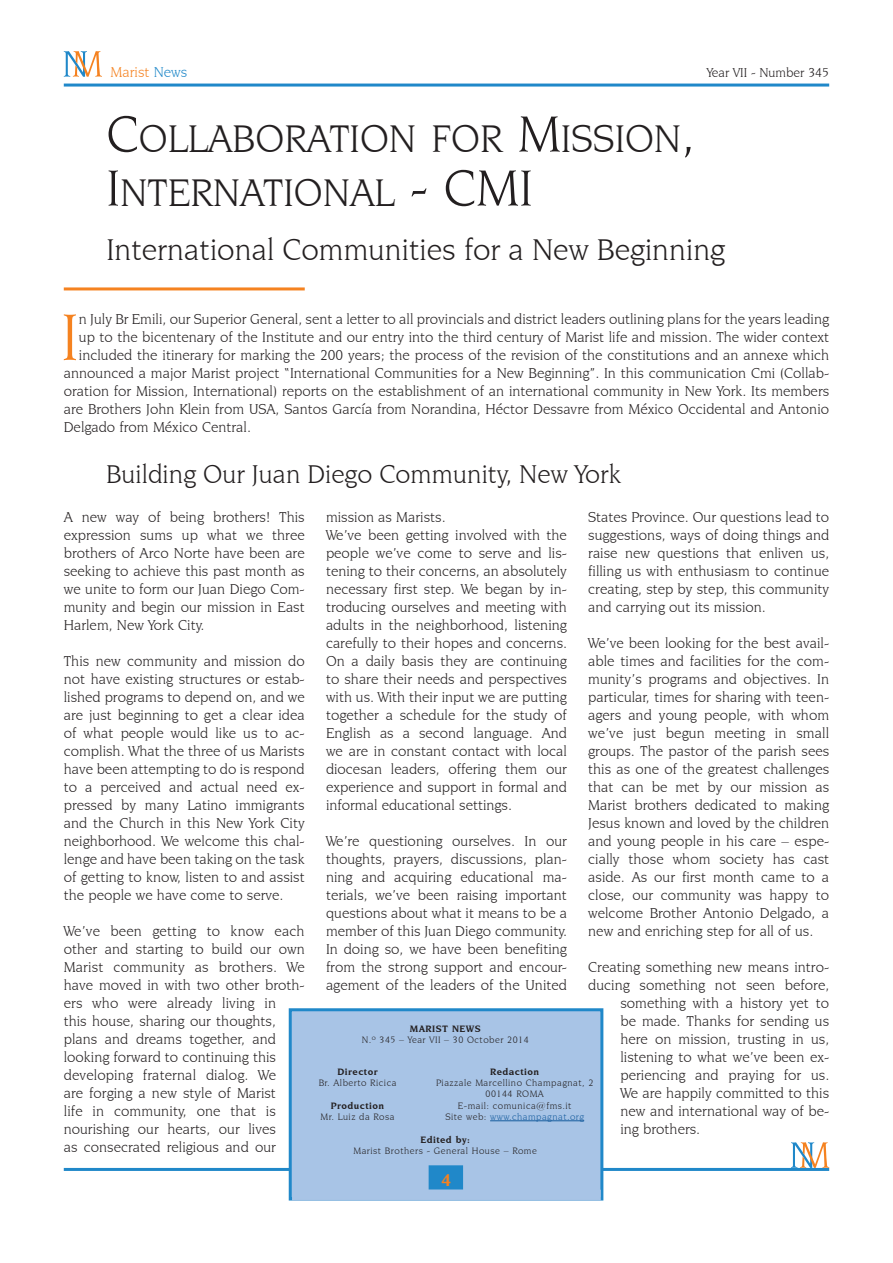
<style>
.page{position:relative;width:893px;height:1263px;background:#fff}
.page>*{position:absolute;margin:0;border:0;box-sizing:border-box;transform-origin:0 0}
.paragrafo4ComMaiuscu{font:70.2px "Novarese IT Cby BT";color:#f58220}
.Titolo{font:40.5px "Novarese IT Cby BT";color:#231f20}
.Sottotitolo{font:31.5px "Novarese IT Cby BT";color:#231f20}
.Sottotitolo-2{font:27px "Novarese IT Cby BT";color:#231f20}
.Normale{font:700 18px "Novarese IT Cby BT";color:#f58220}
.paragrafo4{font:15px/18px "Novarese IT Cby BT";color:#231f20;text-align:justify}
.paragrafo4ComMaiuscu-2{font:15px "Novarese IT Cby BT";color:#231f20}
.paragrafoSemDopo{font:15px/18px "Novarese IT Cby BT";color:#231f20}
.Normale-2{font:15px "Novarese IT Cby BT";color:#f58220}
.Normale-3{font:13.5px "Novarese IT Cby BT";color:#231f20}
.Normale-4{font:9.75px "Novarese IT Cby BT";letter-spacing:.05em;color:#231f20}
.Normale-5{font:700 9.75px "Novarese IT Cby BT";letter-spacing:.05em;color:#231f20}
.Normale-6{font:9.75px "Novarese IT Cby BT";letter-spacing:.05em;color:#175d9e}
.s1{color:#2088c9}
.s2{font-size:54px}
.s3{color:#231f20}
</style>
<div class="page">
<hr style="left:64px;top:84px;width:765px;height:3px;background:#2088c9">
<svg style="left:64px;top:51px;width:38px;height:26px"></svg>
<svg style="left:791px;top:1142px;width:38px;height:26px"></svg>
<hr style="left:64px;top:1168px;width:765px;height:3px;background:#2088c9">
<div style="left:289px;top:1008px;width:314px;height:192px;background:#a8c4e6;border:3px solid #2088c9"></div>
<div style="left:429px;top:1165px;width:34px;height:25px;background:#2088c9;border:3px solid #2088c9"></div>
<div style="left:292px;top:1190px;width:309px;height:10px;background:#a8c4e6"></div>
<hr style="left:490px;top:1120px;width:94px;height:1px;background:#175d9e">
<hr style="left:64px;top:287px;width:241px;height:3px;background:#f58220">
<p class="Normale-2" style="left:111px;top:63px;width:78px">Marist <span class="s1">News</span></p>
<p class="Normale-3" style="left:707px;top:64px;width:124px">Year VII - Number 345</p>
<p class="Titolo" style="left:106px;top:114px;width:590px"><span class="s2">C</span>OLLABORATION FOR <span class="s2">M</span>ISSION<span class="s2">,</span></p>
<p class="Titolo" style="left:106px;top:168px;width:398px"><span class="s2">I</span>NTERNATIONAL <span class="s2">- CMI</span></p>
<p class="Sottotitolo" style="left:106px;top:231px;width:620px">International Communities for a New Beginning</p>
<p class="paragrafo4ComMaiuscu" style="left:61px;top:295px;width:20px">I</p>
<p class="paragrafo4ComMaiuscu-2" style="left:79px;top:310px;width:752px">n July Br Emili, our Superior General, sent a letter to all provincials and district leaders outlining plans for the years leading</p>
<p class="paragrafo4ComMaiuscu-2" style="left:79px;top:328px;width:752px">up to the bicentenary of the Institute and our entry into the third century of Marist life and mission. The wider context</p>
<p class="paragrafo4ComMaiuscu-2" style="left:79px;top:346px;width:752px">included the itinerary for marking the 200 years; the process of the revision of the constitutions and an annexe which</p>
<p class="paragrafo4ComMaiuscu-2" style="left:64px;top:364px;width:767px">announced a major Marist project “International Communities for a New Beginning”. In this communication Cmi (Collab-</p>
<p class="paragrafo4ComMaiuscu-2" style="left:64px;top:382px;width:767px">oration for Mission, International) reports on the establishment of an international community in New York. Its members</p>
<p class="paragrafo4ComMaiuscu-2" style="left:64px;top:400px;width:767px">are Brothers John Klein from USA, Santos García from Norandina, Héctor Dessavre from México Occidental and Antonio</p>
<p class="paragrafo4ComMaiuscu-2" style="left:64px;top:418px;width:189px">Delgado from México Central.</p>
<p class="Sottotitolo-2" style="left:106px;top:458px;width:516px">Building Our Juan Diego Community, New York</p>
<p class="paragrafo4" style="left:64px;top:508px;width:242px">A new way of being brothers! This expression sums up what we three brothers of Arco Norte have been are seeking to achieve this past month as we unite to form our Juan Diego Com&shy;munity and begin our mission in East Harlem, New York City.</p>
<p class="paragrafo4" style="left:64px;top:652px;width:242px">This new community and mission do not have existing structures or estab&shy;lished programs to depend on, and we are just beginning to get a clear idea of what people would like us to ac&shy;complish. What the three of us Marists have been attempting to do is respond to a perceived and actual need ex&shy;pressed by many Latino immigrants and the Church in this New York City neighborhood. We welcome this chal&shy;lenge and have been taking on the task of getting to know, listen to and assist the people we have come to serve.</p>
<p class="paragrafoSemDopo" style="left:64px;top:922px;width:242px">We’ve been getting to know each other and starting to build our own<br>Marist community as brothers. We have moved in with two other broth&shy;ers who were already living in<br>this house, sharing our thoughts, plans and dreams together, and looking forward to continuing this developing fraternal dialog. We<br>are forging a new style of Marist<br>life in community, one that is nourishing our hearts, our lives<br>as consecrated religious and our</p>
<p class="paragrafo4" style="left:588px;top:508px;width:242px">States Province. Our questions lead to suggestions, ways of doing things and raise new questions that enliven us, filling us with enthusiasm to continue creating, step by step, this community and carrying out its mission.</p>
<p class="paragrafo4" style="left:588px;top:634px;width:242px">We’ve been looking for the best avail&shy;able times and facilities for the com&shy;munity’s programs and objectives. In particular, times for sharing with teen&shy;agers and young people, with whom we’ve just begun meeting in small groups. The pastor of the parish sees this as one of the greatest challenges that can be met by our mission as Marist brothers dedicated to making Jesus known and loved by the children and young people in his care – espe&shy;cially those whom society has cast aside. As our first month came to a close, our community was happy to welcome Brother Antonio Delgado, a new and enriching step for all of us.</p>
<p class="paragrafo4" style="left:588px;top:958px;width:242px">Creating something new means intro-</p>
<p class="paragrafo4" style="left:588px;top:976px;width:243px">ducing something not seen before,</p>
<p class="paragrafo4" style="left:620px;top:994px;width:210px">something with a history yet to</p>
<p class="paragrafo4" style="left:620px;top:1012px;width:210px">be made. Thanks for sending us</p>
<p class="paragrafo4" style="left:620px;top:1030px;width:210px">here on mission, trusting in us,</p>
<p class="paragrafo4" style="left:620px;top:1048px;width:210px">listening to what we’ve been ex-</p>
<p class="paragrafo4" style="left:620px;top:1066px;width:210px">periencing and praying for us.</p>
<p class="paragrafo4" style="left:620px;top:1084px;width:210px">We are happily committed to this</p>
<p class="paragrafo4" style="left:620px;top:1102px;width:210px">new and international way of be-</p>
<p class="paragrafo4" style="left:620px;top:1120px;width:81px">ing brothers.</p>
<p class="paragrafoSemDopo" style="left:326px;top:508px;width:121px">mission as Marists.</p>
<p class="paragrafo4" style="left:326px;top:526px;width:242px">We’ve been getting involved with the people we’ve come to serve and lis&shy;tening to their concerns, an absolutely necessary first step. We began by in&shy;troducing ourselves and meeting with adults in the neighborhood, listening carefully to their hopes and concerns.<br>On a daily basis they are continuing to share their needs and perspectives with us. With their input we are putting together a schedule for the study of English as a second language. And we are in constant contact with local diocesan leaders, offering them our experience and support in formal and informal educational settings.</p>
<p class="paragrafo4" style="left:326px;top:832px;width:242px">We’re questioning ourselves. In our thoughts, prayers, discussions, plan&shy;ning and acquiring educational ma&shy;terials, we’ve been raising important questions about what it means to be a member of this Juan Diego community.<br>In doing so, we have been benefiting from the strong support and encour&shy;agement of the leaders of the United</p>
<p class="Normale-5" style="left:410px;top:1023px;width:72px">MARIST NEWS</p>
<p class="Normale-4" style="left:362px;top:1034px;width:168px">N.º 345 – Year VII – 30 October 2014</p>
<p class="Normale-5" style="left:337px;top:1066px;width:42px">Director</p>
<p class="Normale-4" style="left:319px;top:1077px;width:79px">Br. Alberto Ricica</p>
<p class="Normale-5" style="left:331px;top:1099px;width:55px">Production</p>
<p class="Normale-4" style="left:321px;top:1111px;width:75px">Mr. Luiz da Rosa</p>
<p class="Normale-5" style="left:490px;top:1066px;width:51px">Redaction</p>
<p class="Normale-4" style="left:436px;top:1077px;width:159px">Piazzale Marcellino Champagnat, 2</p>
<p class="Normale-4" style="left:486px;top:1088px;width:60px">00144 ROMA</p>
<p class="Normale-4" style="left:458px;top:1100px;width:115px">E-mail: comunica@fms.it</p>
<p class="Normale-6" style="left:445px;top:1111px;width:140px"><span class="s3">Site web:</span> www.champagnat.org</p>
<p class="Normale-5" style="left:420px;top:1133px;width:51px">Edited by:</p>
<p class="Normale-4" style="left:353px;top:1145px;width:185px">Marist Brothers - General House – Rome</p>
<p class="Normale" style="left:441px;top:1169px;width:12px">4</p>
</div>
